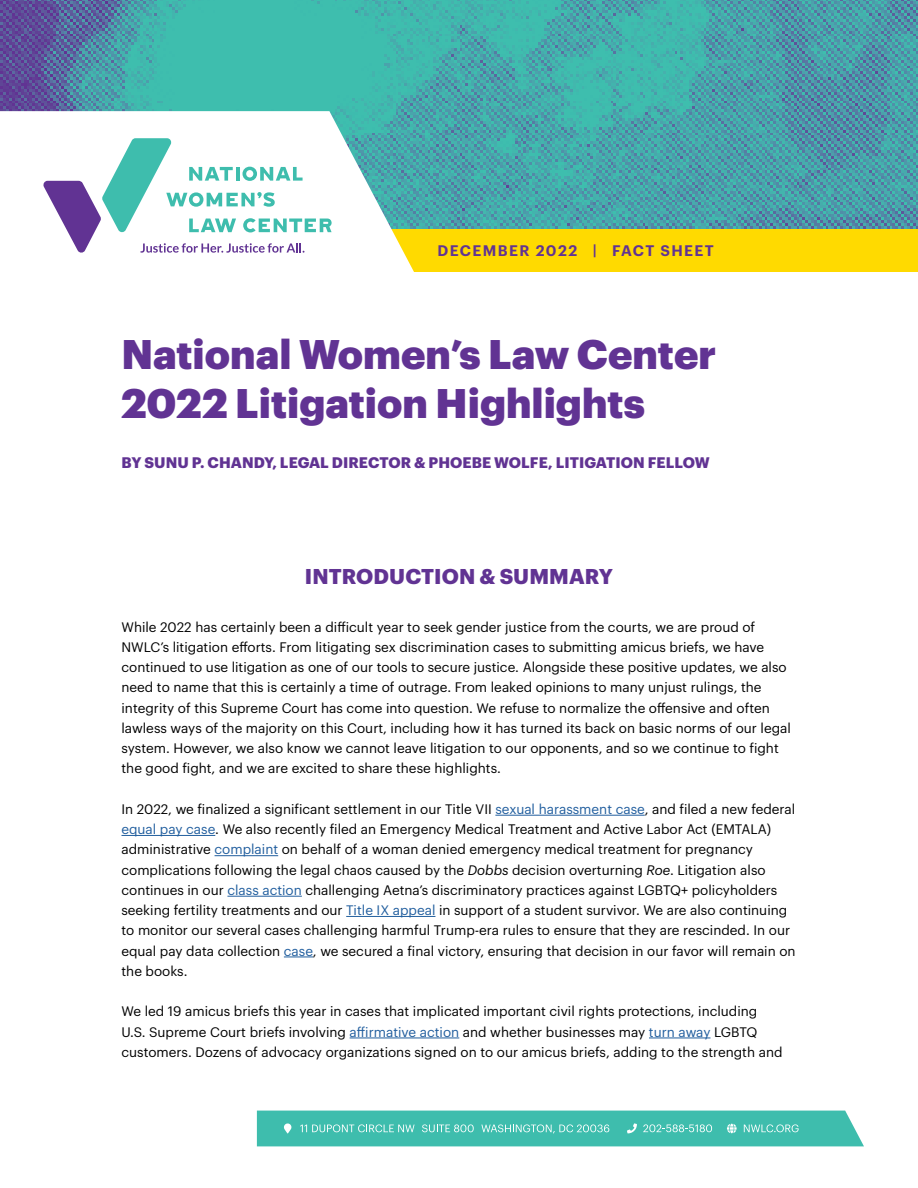
<style>
.page{position:relative;width:918px;height:1188px;background:#fff}
.page>*{position:absolute;margin:0;border:0;box-sizing:border-box;transform-origin:0 0}
.t1{font:900 40.5px/48.6px "Graphik";color:#613393}
.t2{font:700 21px "Graphik";letter-spacing:.005em;color:#613393}
.t3{font:700 15px "Graphik";letter-spacing:.005em;color:#613393}
.t4{font:600 15px "Graphik";letter-spacing:.095em;color:#613393}
.t5{font:13.5px/20.2px "Graphik";color:#000}
.s1{color:#215e9e}
.s2{font-style:italic}
</style>
<div class="page">
<img style="left:0;top:0;width:918px;height:229px">
<div style="left:370px;top:229px;width:548px;height:42px;background:#ffda00"></div>
<svg style="left:0;top:111px;width:422px;height:161px"></svg>
<svg style="left:43px;top:138px;width:289px;height:115px"></svg>
<svg style="left:257px;top:1111px;width:607px;height:35px;background:#4ac1b2"></svg>
<hr style="left:495px;top:815px;width:150px;height:1px;background:#215e9e">
<hr style="left:122px;top:835px;width:93px;height:1px;background:#215e9e">
<hr style="left:215px;top:855px;width:63px;height:1px;background:#215e9e">
<hr style="left:227px;top:896px;width:75px;height:1px;background:#215e9e">
<hr style="left:346px;top:916px;width:89px;height:1px;background:#215e9e">
<svg style="left:284px;top:957px;width:29px;height:1px"></svg>
<hr style="left:350px;top:1038px;width:109px;height:1px;background:#215e9e">
<hr style="left:649px;top:1038px;width:61px;height:1px;background:#215e9e">
<p class="t4" style="left:437px;top:239px;width:278px">DECEMBER 2022 | FACT SHEET</p>
<h1 class="t1" style="left:122px;top:326px;width:596px">National Women’s Law Center<br>2022 Litigation Highlights</h1>
<p class="t3" style="left:122px;top:451px;width:590px">BY SUNU P. CHANDY, LEGAL DIRECTOR &amp; PHOEBE WOLFE, LITIGATION FELLOW</p>
<h2 class="t2" style="left:305px;top:561px;width:310px">INTRODUCTION &amp; SUMMARY</h2>
<p class="t5" style="left:122px;top:616px;width:671px">While 2022 has certainly been a difficult year to seek gender justice from the courts, we are proud of NWLC’s litigation efforts. From litigating sex discrimination cases to submitting amicus briefs, we have continued to use litigation as one of our tools to secure justice. Alongside these positive updates, we also need to name that this is certainly a time of outrage. From leaked opinions to many unjust rulings, the integrity of this Supreme Court has come into question. We refuse to normalize the offensive and often lawless ways of the majority on this Court, including how it has turned its back on basic norms of our legal system. However, we also know we cannot leave litigation to our opponents, and so we continue to fight the good fight, and we are excited to share these highlights.</p>
<p class="t5" style="left:122px;top:798px;width:676px">In 2022, we finalized a significant settlement in our Title VII <span class="s1">sexual harassment case</span>, and filed a new federal <span class="s1">equal pay case</span>. We also recently filed an Emergency Medical Treatment and Active Labor Act (EMTALA) administrative <span class="s1">complaint</span> on behalf of a woman denied emergency medical treatment for pregnancy complications following the legal chaos caused by the <span class="s2">Dobbs</span> decision overturning <span class="s2">Roe</span>. Litigation also continues in our <span class="s1">class action</span> challenging Aetna’s discriminatory practices against LGBTQ+ policyholders seeking fertility treatments and our <span class="s1">Title IX appeal</span> in support of a student survivor. We are also continuing to monitor our several cases challenging harmful Trump-era rules to ensure that they are rescinded. In our equal pay data collection <span class="s1">case</span>, we secured a final victory, ensuring that decision in our favor will remain on the books.</p>
<p class="t5" style="left:122px;top:1000px;width:663px">We led 19 amicus briefs this year in cases that implicated important civil rights protections, including<br>U.S. Supreme Court briefs involving <span class="s1">affirmative action</span> and whether businesses may <span class="s1">turn away</span> LGBTQ customers. Dozens of advocacy organizations signed on to our amicus briefs, adding to the strength and</p>
</div>
